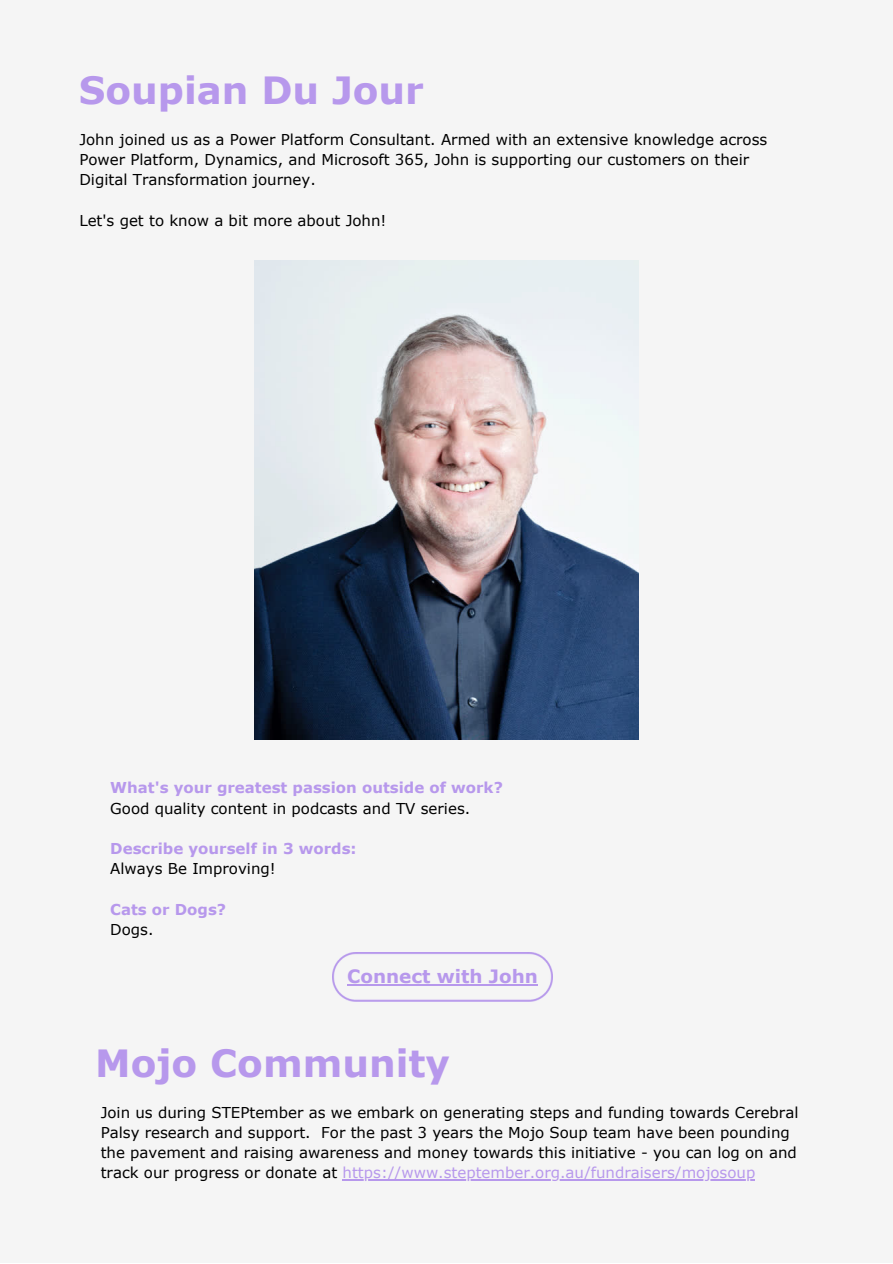
<style>
.page{position:relative;width:893px;height:1264px;background:#fff}
.page>*{position:absolute;margin:0;border:0;box-sizing:border-box;transform-origin:0 0}
.t1{font:700 37.5px "Verdana";color:#b798ec}
.t2{font:700 18.45px "Verdana";color:#b798ec}
.t3{font:15px/20.2px "Verdana";color:#000}
.t4{font:700 15px "Verdana";color:#b798ec}
.s1{color:#b798ec}
</style>
<div class="page">
<div style="left:0;top:0;width:892px;height:1262px;background:#f5f5f5"></div>
<img style="left:254px;top:260px;width:384px;height:479px">
<img style="left:333px;top:952px;width:219px;height:49px">
<hr style="left:347px;top:984px;width:191px;height:2px;background:#b798ec">
<hr style="left:342px;top:1179px;width:413px;height:1px;background:#b798ec">
<h1 class="t1" style="left:79px;top:66px;width:346px">Soupian Du Jour</h1>
<p class="t3" style="left:79px;top:129px;width:689px">John joined us as a Power Platform Consultant. Armed with an extensive knowledge across<br>Power Platform, Dynamics, and Microsoft 365, John is supporting our customers on their<br>Digital Transformation journey.</p>
<p class="t3" style="left:79px;top:210px;width:308px">Let's get to know a bit more about John!</p>
<p class="t4" style="left:110px;top:778px;width:394px">What's your greatest passion outside of work?</p>
<p class="t3" style="left:110px;top:797px;width:361px">Good quality content in podcasts and TV series.</p>
<p class="t4" style="left:110px;top:838px;width:248px">Describe yourself in 3 words:</p>
<p class="t3" style="left:110px;top:858px;width:167px">Always Be Improving!</p>
<p class="t4" style="left:110px;top:899px;width:117px">Cats or Dogs?</p>
<p class="t3" style="left:110px;top:919px;width:45px">Dogs.</p>
<p class="t2" style="left:347px;top:964px;width:192px">Connect with John</p>
<h1 class="t1" style="left:95px;top:1038px;width:356px">Mojo Community</h1>
<p class="t3" style="left:101px;top:1101px;width:699px">Join us during STEPtember as we embark on generating steps and funding towards Cerebral Palsy research and support. For the past 3 years the Mojo Soup team have been pounding the pavement and raising awareness and money towards this initiative - you can log on and track our progress or donate at <span class="s1">https://www.steptember.org.au/fundraisers/mojosoup</span></p>
</div>
